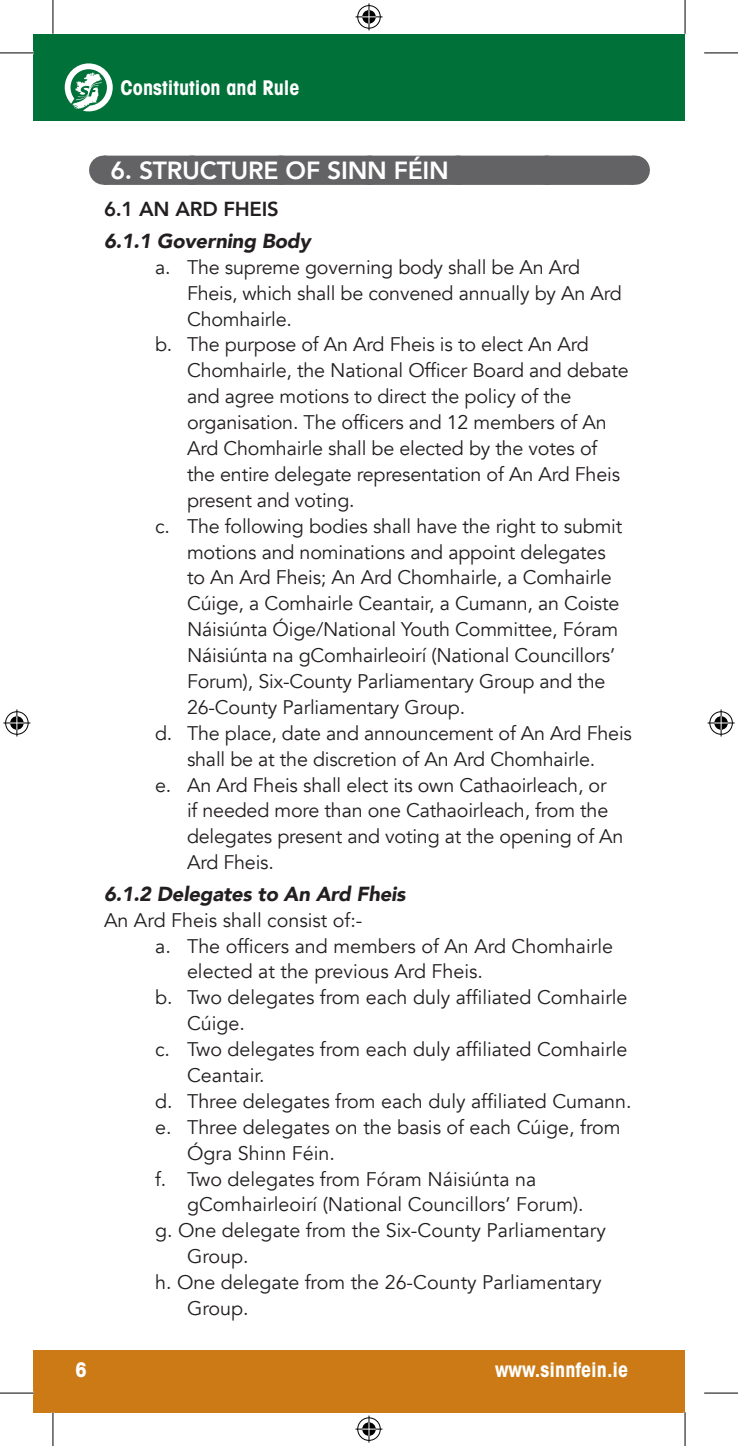
<style>
.page{position:relative;width:738px;height:1446px;background:#fff}
.page>*{position:absolute;margin:0;border:0;box-sizing:border-box;transform-origin:0 0}
.t1{font:800 24.75px "Avenir";letter-spacing:-.01em;color:#fff}
.t2{font:italic 900 20.25px "Avenir";letter-spacing:-.01em;color:#231f20}
.t3{font:700 condensed 20.25px "Avant Garde";color:#fff}
.t4{font:800 20.25px "Avenir";letter-spacing:-.01em;color:#231f20}
.t5{font:19.8px "Avenir";letter-spacing:-.01em;color:#231f20}
</style>
<div class="page">
<div style="left:34px;top:34px;width:650px;height:86px;background:#007139"></div>
<div style="left:34px;top:1349px;width:650px;height:62px;background:#cb7a16"></div>
<svg style="left:65px;top:63px;width:48px;height:48px"></svg>
<div style="left:104px;top:156px;width:529px;height:29px;background:#636366"></div>
<svg style="left:192px;top:155px;width:397px;height:30px"></svg>
<hr style="left:104px;top:155px;width:1px;height:30px;background:#636366">
<hr style="left:634px;top:155px;width:1px;height:30px;background:#636366">
<hr style="left:0;top:53px;width:34px;height:1px;background:#000">
<hr style="left:703px;top:53px;width:34px;height:1px;background:#000">
<hr style="left:0;top:1392px;width:34px;height:1px;background:#000">
<hr style="left:703px;top:1392px;width:34px;height:1px;background:#000">
<hr style="left:53px;top:0;width:1px;height:34px;background:#000">
<hr style="left:53px;top:1411px;width:1px;height:34px;background:#000">
<hr style="left:684px;top:0;width:1px;height:34px;background:#000">
<hr style="left:684px;top:1411px;width:1px;height:34px;background:#000">
<svg style="left:355px;top:3px;width:27px;height:27px"></svg>
<svg style="left:355px;top:1415px;width:27px;height:27px"></svg>
<svg style="left:3px;top:709px;width:27px;height:27px"></svg>
<svg style="left:707px;top:709px;width:27px;height:27px"></svg>
<p class="t3" style="left:120px;top:75px;width:180px">Constitution and Rule</p>
<p class="t1" style="left:110px;top:151px;width:340px">6. STRUCTURE OF SINN FÉIN</p>
<p class="t4" style="left:104px;top:193px;width:176px">6.1 AN ARD FHEIS</p>
<p class="t2" style="left:104px;top:224px;width:208px">6.1.1 Governing Body</p>
<p class="t5" style="left:155px;top:255px;width:426px">a. The supreme governing body shall be An Ard</p>
<p class="t5" style="left:187px;top:281px;width:436px">Fheis, which shall be convened annually by An Ard</p>
<p class="t5" style="left:187px;top:307px;width:106px">Chomhairle.</p>
<p class="t5" style="left:155px;top:333px;width:435px">b. The purpose of An Ard Fheis is to elect An Ard</p>
<p class="t5" style="left:187px;top:359px;width:443px">Chomhairle, the National Officer Board and debate</p>
<p class="t5" style="left:187px;top:384px;width:385px">and agree motions to direct the policy of the</p>
<p class="t5" style="left:187px;top:410px;width:421px">organisation. The officers and 12 members of An</p>
<p class="t5" style="left:187px;top:436px;width:411px">Ard Chomhairle shall be elected by the votes of</p>
<p class="t5" style="left:187px;top:462px;width:434px">the entire delegate representation of An Ard Fheis</p>
<p class="t5" style="left:187px;top:488px;width:169px">present and voting.</p>
<p class="t5" style="left:155px;top:514px;width:468px">c. The following bodies shall have the right to submit</p>
<p class="t5" style="left:187px;top:540px;width:420px">motions and nominations and appoint delegates</p>
<p class="t5" style="left:187px;top:565px;width:426px">to An Ard Fheis; An Ard Chomhairle, a Comhairle</p>
<p class="t5" style="left:187px;top:591px;width:433px">Cúige, a Comhairle Ceantair, a Cumann, an Coiste</p>
<p class="t5" style="left:187px;top:617px;width:432px">Náisiúnta Óige/National Youth Committee, Fóram</p>
<p class="t5" style="left:187px;top:643px;width:429px">Náisiúnta na gComhairleoirí (National Councillors’</p>
<p class="t5" style="left:187px;top:669px;width:420px">Forum), Six-County Parliamentary Group and the</p>
<p class="t5" style="left:187px;top:695px;width:279px">26-County Parliamentary Group.</p>
<p class="t5" style="left:155px;top:721px;width:478px">d. The place, date and announcement of An Ard Fheis</p>
<p class="t5" style="left:187px;top:747px;width:409px">shall be at the discretion of An Ard Chomhairle.</p>
<p class="t5" style="left:155px;top:772px;width:452px">e. An Ard Fheis shall elect its own Cathaoirleach, or</p>
<p class="t5" style="left:187px;top:798px;width:422px">if needed more than one Cathaoirleach, from the</p>
<p class="t5" style="left:187px;top:824px;width:438px">delegates present and voting at the opening of An</p>
<p class="t5" style="left:187px;top:850px;width:88px">Ard Fheis.</p>
<p class="t2" style="left:104px;top:877px;width:303px">6.1.2 Delegates to An Ard Fheis</p>
<p class="t5" style="left:104px;top:908px;width:260px">An Ard Fheis shall consist of:-</p>
<p class="t5" style="left:155px;top:933px;width:459px">a. The officers and members of An Ard Chomhairle</p>
<p class="t5" style="left:187px;top:959px;width:297px">elected at the previous Ard Fheis.</p>
<p class="t5" style="left:155px;top:985px;width:473px">b. Two delegates from each duly affiliated Comhairle</p>
<p class="t5" style="left:187px;top:1011px;width:59px">Cúige.</p>
<p class="t5" style="left:155px;top:1037px;width:473px">c. Two delegates from each duly affiliated Comhairle</p>
<p class="t5" style="left:187px;top:1063px;width:79px">Ceantair.</p>
<p class="t5" style="left:155px;top:1089px;width:478px">d. Three delegates from each duly affiliated Cumann.</p>
<p class="t5" style="left:155px;top:1115px;width:467px">e. Three delegates on the basis of each Cúige, from</p>
<p class="t5" style="left:187px;top:1140px;width:149px">Ógra Shinn Féin.</p>
<p class="t5" style="left:155px;top:1166px;width:382px">f. Two delegates from Fóram Náisiúnta na</p>
<p class="t5" style="left:187px;top:1192px;width:398px">gComhairleoirí (National Councillors’ Forum).</p>
<p class="t5" style="left:155px;top:1218px;width:452px">g. One delegate from the Six-County Parliamentary</p>
<p class="t5" style="left:187px;top:1244px;width:63px">Group.</p>
<p class="t5" style="left:155px;top:1270px;width:447px">h. One delegate from the 26-County Parliamentary</p>
<p class="t5" style="left:187px;top:1296px;width:63px">Group.</p>
<p class="t3" style="left:75px;top:1356px;width:13px">6</p>
<p class="t3" style="left:495px;top:1356px;width:135px">www.sinnfein.ie</p>
</div>
